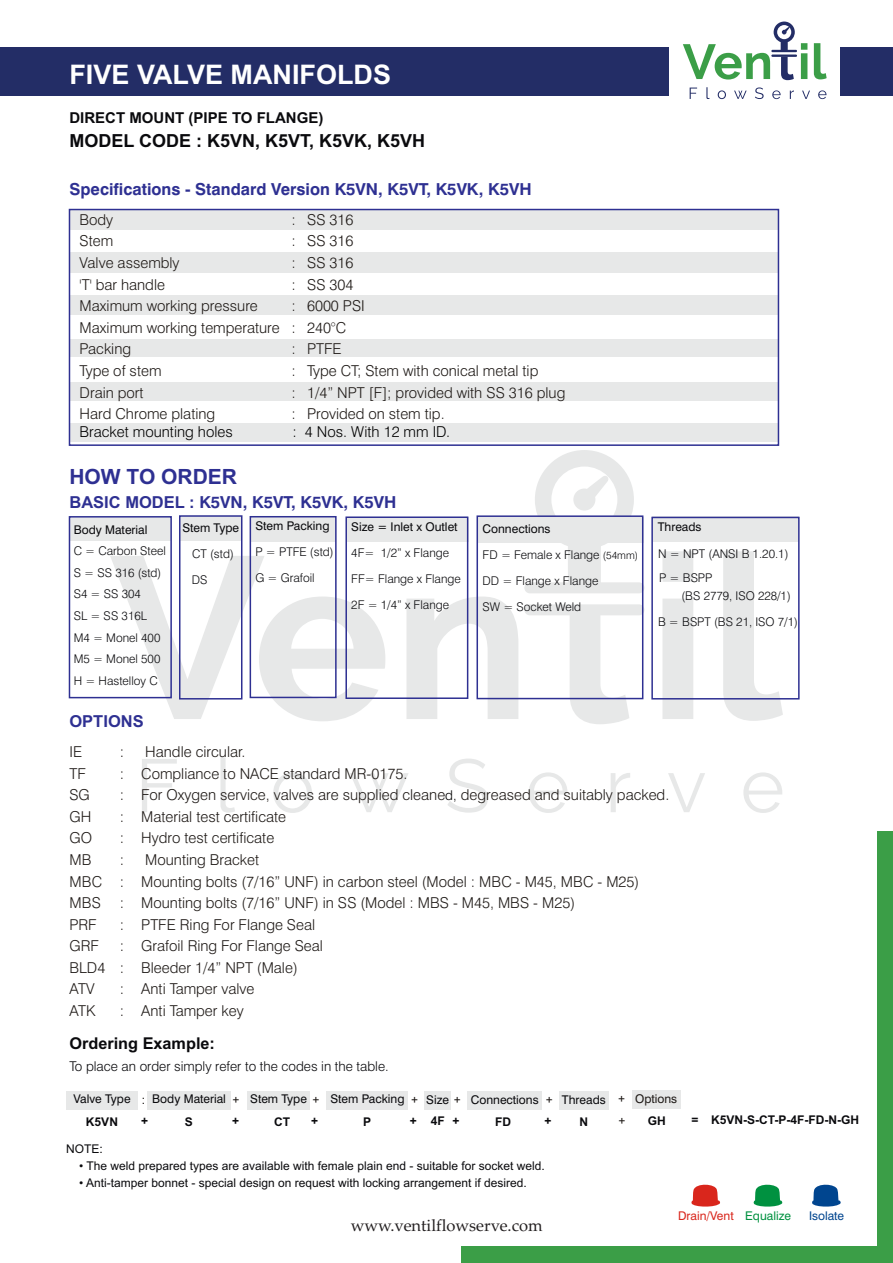
<style>
.page{position:relative;width:893px;height:1263px;background:#fff}
.page>*{position:absolute;margin:0;border:0;box-sizing:border-box;transform-origin:0 0}
.t1{font:700 27px "Arial";color:#fff}
.t2{font:700 21px "Arial";color:#2e3092}
.t3{font:700 18px "Arial";color:#0a0a0d}
.t4{font:700 16.5px "Swiss 721 BT";color:#2e3092}
.t5{font:16.5px "Palatino Linotype";color:#231f20}
.t6{font:700 16.5px "Arial";color:#2e3092}
.t7{font:700 16.2px "Arial";color:#0a0a0d}
.t8{font:300 15px/21.6px "Swiss 721 BT";color:#1f1a17}
.t9{font:300 15px "Swiss 721 BT";color:#000}
.t10{font:700 15px "Arial";color:#0a0a0d}
.t11{font:300 13.5px "Swiss 721 BT";color:#0a0a0d}
.t12{font:300 13.5px "Swiss 721 BT";color:#000}
.t13{font:300 12px/26px "Swiss 721 BT";color:#0a0a0d}
.t14{font:12px "Arial";color:#0a0a0d}
.t15{font:12px "Swiss 721 BT";color:#0a0a0d}
.t16{font:700 12px "Arial";color:#0a0a0d}
.t17{font:12px "Swiss 721 BT";color:#d9261c}
.t18{font:12px "Swiss 721 BT";color:#00458f}
.t19{font:12px "Arial";color:#1f1a17}
.s1{font-family:"Arial"}
.s2{font-weight:400}
.s3{font-size:10.5px}
.s4{font-family:"Arial";color:#1f1a17}
.s5{color:#1f1a17}
.s6{color:#009140}
</style>
<div class="page">
<svg style="left:683px;top:22px;width:144px;height:58px"></svg>
<svg style="left:690px;top:87px;width:136px;height:12px"></svg>
<div style="left:0;top:47px;width:669px;height:48px;background:#232d66"></div>
<div style="left:840px;top:47px;width:53px;height:48px;background:#232d66"></div>
<div style="left:877px;top:831px;width:16px;height:432px;background:#3b9e47"></div>
<div style="left:461px;top:1246px;width:432px;height:17px;background:#3b9e47"></div>
<svg style="left:524px;top:450px;width:120px;height:274px"></svg>
<svg style="left:110px;top:551px;width:673px;height:170px"></svg>
<svg style="left:142px;top:757px;width:640px;height:56px"></svg>
<svg style="left:812px;top:1184px;width:29px;height:23px"></svg>
<svg style="left:691px;top:1184px;width:29px;height:23px"></svg>
<svg style="left:753px;top:1184px;width:29px;height:23px"></svg>
<div style="left:70px;top:210px;width:708px;height:20px;background:#e7e8e8"></div>
<div style="left:70px;top:252px;width:708px;height:21px;background:#e7e8e8"></div>
<div style="left:70px;top:295px;width:708px;height:20px;background:#e7e8e8"></div>
<div style="left:70px;top:339px;width:708px;height:18px;background:#e7e8e8"></div>
<div style="left:70px;top:383px;width:708px;height:18px;background:#e7e8e8"></div>
<div style="left:70px;top:423px;width:708px;height:18px;background:#e7e8e8"></div>
<div style="left:69px;top:209px;width:710px;height:237px;border:2px solid #2e3092"></div>
<div style="left:69px;top:517px;width:102px;height:24px;background:#e7e8e8"></div>
<div style="left:250px;top:517px;width:86px;height:25px;background:#e7e8e8"></div>
<div style="left:346px;top:517px;width:123px;height:24px;background:#e7e8e8"></div>
<div style="left:477px;top:517px;width:166px;height:25px;background:#e7e8e8"></div>
<div style="left:180px;top:516px;width:62px;height:25px;background:#e7e8e8"></div>
<div style="left:652px;top:516px;width:147px;height:26px;background:#e7e8e8"></div>
<div style="left:69px;top:516px;width:103px;height:182px;border:2px solid #2e3092"></div>
<div style="left:250px;top:516px;width:87px;height:182px;border:2px solid #2e3092"></div>
<div style="left:345px;top:516px;width:123px;height:183px;border:2px solid #2e3092"></div>
<div style="left:476px;top:515px;width:167px;height:184px;border:2px solid #2e3092"></div>
<div style="left:179px;top:515px;width:63px;height:184px;border:2px solid #2e3092"></div>
<div style="left:651px;top:517px;width:149px;height:182px;border:2px solid #2e3092"></div>
<div style="left:632px;top:1091px;width:48px;height:18px;background:#e7e8e8"></div>
<div style="left:66px;top:1091px;width:71px;height:18px;background:#e7e8e8"></div>
<div style="left:147px;top:1091px;width:84px;height:18px;background:#e7e8e8"></div>
<div style="left:247px;top:1091px;width:62px;height:18px;background:#e7e8e8"></div>
<div style="left:326px;top:1091px;width:82px;height:18px;background:#e7e8e8"></div>
<div style="left:424px;top:1091px;width:27px;height:18px;background:#e7e8e8"></div>
<div style="left:467px;top:1091px;width:75px;height:18px;background:#e7e8e8"></div>
<div style="left:559px;top:1091px;width:49px;height:18px;background:#e7e8e8"></div>
<h1 class="t1" style="left:69px;top:64px;width:323px">FIVE VALVE MANIFOLDS</h1>
<p class="t10" style="left:69px;top:112px;width:255px">DIRECT MOUNT (PIPE TO FLANGE)</p>
<p class="t3" style="left:69px;top:134px;width:357px">MODEL CODE : K5VN, K5VT, K5VK, K5VH</p>
<p class="t4" style="left:69px;top:182px;width:464px">Specifications - Standard Version K5VN, K5VT, K5VK, K5VH</p>
<p class="t8" style="left:80px;top:210px;width:35px">Body</p>
<p class="t8" style="left:291px;top:210px;width:63px">: SS 316</p>
<p class="t8" style="left:80px;top:232px;width:35px">Stem</p>
<p class="t8" style="left:291px;top:232px;width:63px">: SS 316</p>
<p class="t8" style="left:80px;top:253px;width:101px">Valve assembly</p>
<p class="t8" style="left:291px;top:253px;width:63px">: SS 316</p>
<p class="t8" style="left:80px;top:275px;width:87px">'T' bar handle</p>
<p class="t8" style="left:291px;top:275px;width:63px">: SS 304</p>
<p class="t8" style="left:80px;top:296px;width:180px">Maximum working pressure</p>
<p class="t8" style="left:80px;top:296px;width:287px;text-indent:212px">: 6000 PSI<br>Maximum working temperature : 240°C<br>Packing</p>
<p class="t8" style="left:291px;top:340px;width:52px">: PTFE</p>
<p class="t8" style="left:80px;top:361px;width:83px">Type of stem</p>
<p class="t8" style="left:291px;top:361px;width:248px">: Type CT; Stem with conical metal tip</p>
<p class="t8" style="left:80px;top:383px;width:66px">Drain port</p>
<p class="t8" style="left:291px;top:383px;width:275px">: 1/4” NPT [F]; provided with SS 316 plug</p>
<p class="t8" style="left:80px;top:404px;width:137px">Hard Chrome plating</p>
<p class="t8" style="left:291px;top:404px;width:155px">: Provided on stem tip.</p>
<p class="t9" style="left:80px;top:426px;width:155px">Bracket mounting holes</p>
<p class="t9" style="left:293px;top:426px;width:159px">: 4 Nos. With 12 mm ID.</p>
<h2 class="t2" style="left:69px;top:468px;width:169px">HOW TO ORDER</h2>
<p class="t4" style="left:69px;top:496px;width:328px"><span class="s1">BASIC MODEL :</span> K5VN, K5VT, K5VK, K5VH</p>
<p class="t15" style="left:74px;top:524px;width:75px">Body Material</p>
<p class="t13" style="left:74px;top:541px;width:94px;line-height:21.6px">C = Carbon Steel<br>S = SS 316 (std)<br>S4 = SS 304<br>SL = SS 316L<br>M4 = Monel 400<br>M5 = Monel 500<br>H = Hastelloy C</p>
<p class="t15" style="left:255px;top:521px;width:76px">Stem Packing</p>
<p class="t13" style="left:255px;top:540px;width:80px">P = PTFE (std)<br>G = Grafoil</p>
<p class="t15" style="left:351px;top:522px;width:108px">Size = Inlet x Outlet</p>
<p class="t13" style="left:351px;top:541px;width:111px">4F= 1/2” x Flange<br>FF= Flange x Flange<br>2F = 1/4” x Flange</p>
<p class="t15" style="left:658px;top:522px;width:45px">Threads</p>
<p class="t15" style="left:182px;top:523px;width:58px">Stem Type</p>
<p class="t13" style="left:192px;top:542px;width:43px">CT (std)<br>DS</p>
<p class="t13" style="left:658px;top:543px;width:132px;line-height:23.9px">N = NPT (ANSI B 1.20.1)<br>P = BSPP</p>
<p class="t13" style="left:658px;top:584px;width:141px;text-indent:23px">(BS 2779, ISO 228/1)<br>B = BSPT (BS 21, ISO 7/1)</p>
<p class="t13" style="left:483px;top:517px;width:157px"><span class="s2">Connections<br></span>FD = Female x Flange <span class="s3">(54mm)<br></span>DD = Flange x Flange<br>SW = Socket Weld</p>
<p class="t6" style="left:69px;top:715px;width:76px">OPTIONS</p>
<p class="t8" style="left:70px;top:742px;width:14px">IE</p>
<p class="t8" style="left:120px;top:742px;width:6px">:</p>
<p class="t8" style="left:145px;top:742px;width:102px">Handle circular.</p>
<p class="t8" style="left:70px;top:764px;width:18px">TF</p>
<p class="t8" style="left:120px;top:764px;width:289px">: Compliance to NACE standard MR-0175.</p>
<p class="t8" style="left:70px;top:785px;width:22px">SG</p>
<p class="t8" style="left:120px;top:785px;width:551px">: For Oxygen service, valves are supplied cleane degreased and suitably packed.</p>
<p class="t12" style="left:445px;top:790px;width:13px">d,</p>
<p class="t8" style="left:70px;top:807px;width:23px">GH</p>
<p class="t8" style="left:120px;top:807px;width:168px">: Material test certificate</p>
<p class="t8" style="left:70px;top:829px;width:24px">GO</p>
<p class="t8" style="left:120px;top:829px;width:156px">: Hydro test certificate</p>
<p class="t8" style="left:70px;top:850px;width:23px">MB</p>
<p class="t8" style="left:120px;top:850px;width:6px">:</p>
<p class="t8" style="left:70px;top:850px;width:571px;text-indent:76px">Mounting Bracket<br>MBC : Mounting bolts (7/16” UNF) in carbon steel (Model : MBC - M45, MBC - M25)<br>MBS</p>
<p class="t8" style="left:120px;top:893px;width:457px">: Mounting bolts (7/16” UNF) in SS (Model : MBS - M45, MBS - M25)</p>
<p class="t8" style="left:70px;top:915px;width:29px">PRF</p>
<p class="t8" style="left:120px;top:915px;width:197px">: PTFE Ring For Flange Seal</p>
<p class="t8" style="left:70px;top:936px;width:31px">GRF</p>
<p class="t8" style="left:120px;top:936px;width:205px">: Grafoil Ring For Flange Seal</p>
<p class="t8" style="left:70px;top:980px;width:27px">ATV</p>
<p class="t8" style="left:120px;top:980px;width:136px">: Anti Tamper valve</p>
<p class="t8" style="left:70px;top:1001px;width:28px">ATK</p>
<p class="t8" style="left:120px;top:1001px;width:125px">: Anti Tamper key</p>
<p class="t7" style="left:69px;top:1037px;width:147px">Ordering Example:</p>
<p class="t11" style="left:69px;top:1061px;width:321px">To place an order simply refer to the codes in the table.</p>
<p class="t8" style="left:70px;top:958px;width:230px">BLD4 : Bleeder 1/4” NPT (Male)</p>
<p class="t15" style="left:73px;top:1094px;width:605px">Valve Type <span class="s4">:</span> Body Material <span class="s4">+</span> Stem Type <span class="s4">+</span> Stem Packing <span class="s4">+</span> Size <span class="s4">+</span> Connections <span class="s4">+</span> Threads <span class="s4">+</span> <span class="s5">Options</span></p>
<p class="t14" style="left:66px;top:1144px;width:38px">NOTE:</p>
<p class="t14" style="left:79px;top:1161px;width:467px">• The weld prepared types are available with female plain end - suitable for socket weld.</p>
<p class="t14" style="left:79px;top:1178px;width:449px">• Anti-tamper bonnet - special design on request with locking arrangement if desired.</p>
<p class="t16" style="left:86px;top:1117px;width:34px">K5VN</p>
<p class="t16" style="left:141px;top:1116px;width:9px">+</p>
<p class="t16" style="left:185px;top:1117px;width:10px">S</p>
<p class="t16" style="left:232px;top:1116px;width:9px">+</p>
<p class="t16" style="left:274px;top:1117px;width:17px">CT</p>
<p class="t16" style="left:311px;top:1116px;width:9px">+</p>
<p class="t16" style="left:363px;top:1117px;width:10px">P</p>
<p class="t16" style="left:410px;top:1116px;width:51px">+ 4F+</p>
<p class="t16" style="left:495px;top:1117px;width:17px">FD</p>
<p class="t16" style="left:545px;top:1116px;width:9px">+</p>
<p class="t16" style="left:579px;top:1117px;width:10px">N</p>
<p class="t16" style="left:692px;top:1115px;width:169px">= K5VN-S-CT-P-4F-FD-N-GH</p>
<p class="t19" style="left:619px;top:1116px;width:9px">+</p>
<p class="t16" style="left:648px;top:1116px;width:19px">GH</p>
<p class="t5" style="left:351px;top:1219px;width:193px">www.ventilflowserve.com</p>
<p class="t17" style="left:678px;top:1211px;width:115px">Drain/Vent <span class="s6">Equalize</span></p>
<p class="t18" style="left:809px;top:1210px;width:37px">Isolate</p>
</div>
